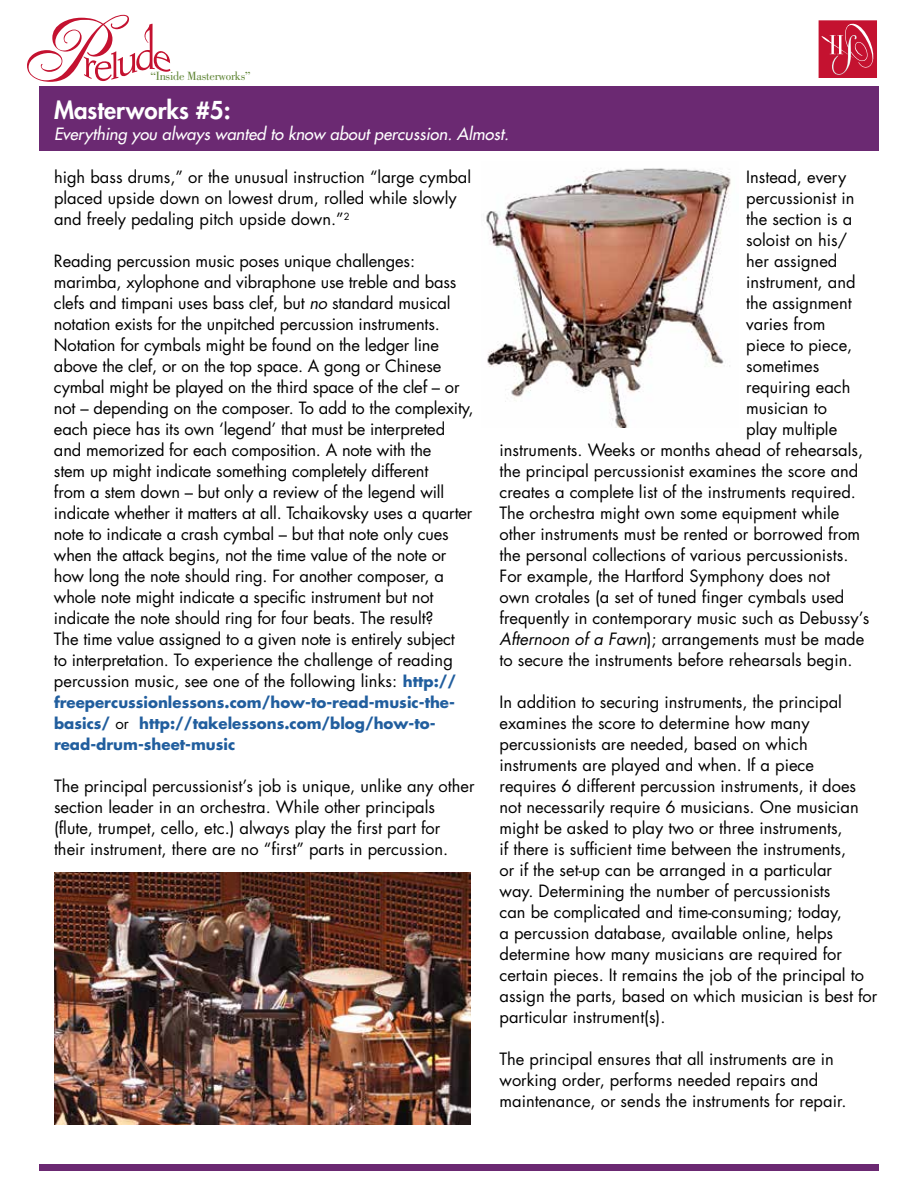
<style>
.page{position:relative;width:918px;height:1188px;background:#fff}
.page>*{position:absolute;margin:0;border:0;box-sizing:border-box;transform-origin:0 0}
.t1{font:800 24px "Futura";color:#fff}
.t2{font:16.5px/21px "Futura";color:#000}
.t3{font:italic 16.5px "Futura";color:#fff}
.t4{font:700 15px/21px "Futura";color:#215e9e}
.t5{font:12.3px "Bodoni";letter-spacing:-.02em;color:#5e8434}
.s1{font-style:italic}
.s2{font-weight:700;font-size:15px;color:#215e9e}
.s3{font-weight:400;color:#000}
</style>
<div class="page">
<svg style="left:819px;top:20px;width:58px;height:58px;background:#ca2e49"></svg>
<div style="left:39px;top:86px;width:839px;height:65px;background:#6b2972"></div>
<svg style="left:27px;top:15px;width:144px;height:67px"></svg>
<div style="left:39px;top:1164px;width:839px;height:7px;background:#6b2972"></div>
<img style="left:54px;top:873px;width:416px;height:251px">
<img style="left:486px;top:168px;width:245px;height:260px">
<p class="t5" style="left:151px;top:69px;width:102px">“Inside Masterworks”</p>
<h1 class="t1" style="left:54px;top:94px;width:178px">Masterworks #5:</h1>
<p class="t3" style="left:54px;top:123px;width:456px">Everything you always wanted to know about percussion. Almost.</p>
<p class="t2" style="left:54px;top:167px;width:419px">high bass drums,” or the unusual instruction “large cymbal placed upside down on lowest drum, rolled while slowly and freely pedaling pitch upside down.”<sup>2</sup></p>
<p class="t2" style="left:54px;top:251px;width:421px">Reading percussion music poses unique challenges: marimba, xylophone and vibraphone use treble and bass clefs and timpani uses bass clef, but <span class="s1">no</span> standard musical notation exists for the unpitched percussion instruments.<br>Notation for cymbals might be found on the ledger line above the clef, or on the top space. A gong or Chinese cymbal might be played on the third space of the clef – or not – depending on the composer. To add to the complexity, each piece has its own ‘legend’ that must be interpreted and memorized for each composition. A note with the<br>stem up might indicate something completely different<br>from a stem down – but only a review of the legend will indicate whether it matters at all. Tchaikovsky uses a quarter note to indicate a crash cymbal – but that note only cues when the attack begins, not the time value of the note or how long the note should ring. For another composer, a whole note might indicate a specific instrument but not indicate the note should ring for four beats. The result?<br>The time value assigned to a given note is entirely subject<br>to interpretation. To experience the challenge of reading percussion music, see one of the following links: <span class="s2">http://</span></p>
<p class="t4" style="left:54px;top:692px;width:403px">freepercussionlessons.com/how-to-read-music-the&shy;basics/ <span class="s3">or</span> http://takelessons.com/blog/how-to&shy;read-drum-sheet-music</p>
<p class="t2" style="left:54px;top:776px;width:422px">The principal percussionist’s job is unique, unlike any other section leader in an orchestra. While other principals (flute, trumpet, cello, etc.) always play the first part for their instrument, there are no “first” parts in percussion.</p>
<p class="t2" style="left:746px;top:167px;width:102px">Instead, every</p>
<p class="t2" style="left:746px;top:188px;width:110px">percussionist in</p>
<p class="t2" style="left:746px;top:209px;width:108px">the section is a</p>
<p class="t2" style="left:746px;top:230px;width:102px">soloist on his/</p>
<p class="t2" style="left:746px;top:251px;width:93px">her assigned</p>
<p class="t2" style="left:746px;top:272px;width:111px">instrument, and</p>
<p class="t2" style="left:746px;top:293px;width:107px">the assignment</p>
<p class="t2" style="left:746px;top:314px;width:81px">varies from</p>
<p class="t2" style="left:746px;top:335px;width:108px">piece to piece,</p>
<p class="t2" style="left:746px;top:356px;width:75px">sometimes</p>
<p class="t2" style="left:746px;top:377px;width:106px">requiring each</p>
<p class="t2" style="left:746px;top:398px;width:82px">musician to</p>
<p class="t2" style="left:746px;top:419px;width:93px">play multiple</p>
<p class="t2" style="left:499px;top:440px;width:365px">instruments. Weeks or months ahead of rehearsals,</p>
<p class="t2" style="left:499px;top:461px;width:360px">the principal percussionist examines the score and</p>
<p class="t2" style="left:499px;top:482px;width:358px">creates a complete list of the instruments required.</p>
<p class="t2" style="left:499px;top:503px;width:342px">The orchestra might own some equipment while</p>
<p class="t2" style="left:499px;top:524px;width:362px">other instruments must be rented or borrowed from</p>
<p class="t2" style="left:499px;top:545px;width:351px">the personal collections of various percussionists.</p>
<p class="t2" style="left:499px;top:566px;width:332px">For example, the Hartford Symphony does not</p>
<p class="t2" style="left:499px;top:587px;width:347px">own crotales (a set of tuned finger cymbals used</p>
<p class="t2" style="left:499px;top:608px;width:371px">frequently in contemporary music such as Debussy’s</p>
<p class="t2" style="left:499px;top:629px;width:366px"><span class="s1">Afternoon of a Fawn</span>); arrangements must be made</p>
<p class="t2" style="left:499px;top:650px;width:355px">to secure the instruments before rehearsals begin.</p>
<p class="t2" style="left:499px;top:692px;width:379px">In addition to securing instruments, the principal examines the score to determine how many percussionists are needed, based on which instruments are played and when. If a piece<br>requires 6 different percussion instruments, it does not necessarily require 6 musicians. One musician might be asked to play two or three instruments,<br>if there is sufficient time between the instruments,<br>or if the set-up can be arranged in a particular<br>way. Determining the number of percussionists<br>can be complicated and time-consuming; today,<br>a percussion database, available online, helps determine how many musicians are required for certain pieces. It remains the job of the principal to assign the parts, based on which musician is best for particular instrument(s).</p>
<p class="t2" style="left:499px;top:1049px;width:349px">The principal ensures that all instruments are in working order, performs needed repairs and maintenance, or sends the instruments for repair.</p>
</div>
